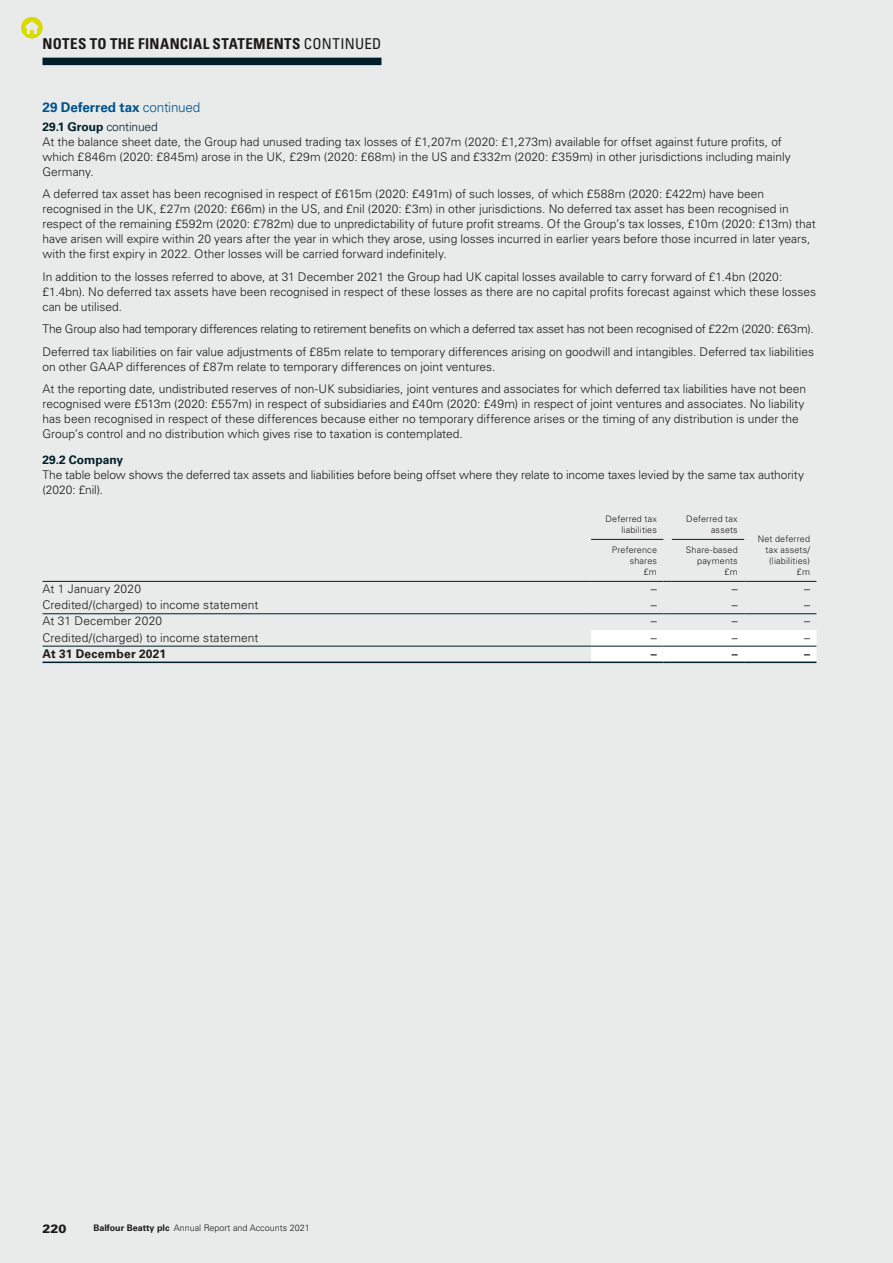
<style>
.page{position:relative;width:893px;height:1263px;background:#e9eaea}
.page>*{position:absolute;margin:0;border:0;box-sizing:border-box;transform-origin:0 0}
.t1{font:700 condensed 15px "Univers LT Pro";letter-spacing:.025em;color:#1c1b1a}
.t2{font:700 13.5px "Univers LT Pro 65";color:#00528c}
.t3{font:300 12px/15px "Univers LT Pro 45";color:#1c1b1a}
.t4{font:700 12px "Univers LT Pro 65";color:#001e29}
.t5{font:700 12px "Univers LT Pro 65";letter-spacing:.02em;color:#1c1b1a}
.t6{font:900 12px "Univers LT Pro 75";color:#1c1b1a}
.t7{font:300 9px/11.2px "Univers LT Pro 45";letter-spacing:.015em;color:#1c1b1a;text-align:right}
.s1{font-weight:400}
.s2{font-family:"Univers LT Pro 45";font-weight:300}
.s3{font-family:"Univers LT Pro 65";font-weight:700}
</style>
<div class="page">
<svg style="left:21px;top:17px;width:22px;height:21px"></svg>
<div style="left:43px;top:58px;width:338px;height:7px;background:#001e29"></div>
<hr style="left:43px;top:661px;width:548px;height:2px;background:#001e29">
<hr style="left:591px;top:613px;width:72px;height:1px;background:#001e29">
<hr style="left:672px;top:613px;width:72px;height:1px;background:#001e29">
<hr style="left:744px;top:613px;width:72px;height:1px;background:#001e29">
<hr style="left:43px;top:646px;width:548px;height:1px;background:#001e29">
<svg style="left:591px;top:630px;width:225px;height:33px;background:#f0f2f2"></svg>
<hr style="left:672px;top:646px;width:72px;height:1px;background:#001e29">
<hr style="left:744px;top:646px;width:72px;height:1px;background:#001e29">
<hr style="left:43px;top:613px;width:548px;height:1px;background:#001e29">
<hr style="left:591px;top:539px;width:72px;height:1px;background:#001e29">
<hr style="left:43px;top:581px;width:548px;height:1px;background:#001e29">
<hr style="left:672px;top:539px;width:72px;height:1px;background:#001e29">
<hr style="left:591px;top:646px;width:72px;height:1px;background:#001e29">
<hr style="left:591px;top:581px;width:72px;height:1px;background:#001e29">
<hr style="left:672px;top:581px;width:72px;height:1px;background:#001e29">
<hr style="left:744px;top:581px;width:72px;height:1px;background:#001e29">
<p class="t1" style="left:43px;top:35px;width:340px">NOTES TO THE FINANCIAL STATEMENTS <span class="s1">CONTINUED</span></p>
<p class="t2" style="left:43px;top:101px;width:159px">29 Deferred tax <span class="s2">continued</span></p>
<p class="t4" style="left:43px;top:121px;width:117px">29.1 Group <span class="s2">continued</span></p>
<p class="t3" style="left:43px;top:135px;width:750px">At the balance sheet date, the Group had unused trading tax losses of £1,207m (2020: £1,273m) available for offset against future profits, of which £846m (2020: £845m) arose in the UK, £29m (2020: £68m) in the US and £332m (2020: £359m) in other jurisdictions including mainly<br>Germany.</p>
<p class="t3" style="left:43px;top:187px;width:775px">A deferred tax asset has been recognised in respect of £615m (2020: £491m) of such losses, of which £588m (2020: £422m) have been recognised in the UK, £27m (2020: £66m) in the US, and £nil (2020: £3m) in other jurisdictions. No deferred tax asset has been recognised in respect of the remaining £592m (2020: £782m) due to unpredictability of future profit streams. Of the Group’s tax losses, £10m (2020: £13m) that have arisen will expire within 20 years after the year in which they arose, using losses incurred in earlier years before those incurred in later years, with the first expiry in 2022. Other losses will be carried forward indefinitely.</p>
<p class="t3" style="left:43px;top:270px;width:775px">In addition to the losses referred to above, at 31 December 2021 the Group had UK capital losses available to carry forward of £1.4bn (2020: £1.4bn). No deferred tax assets have been recognised in respect of these losses as there are no capital profits forecast against which these losses can be utilised.</p>
<p class="t3" style="left:43px;top:318px;width:773px;line-height:22.5px">The Group also had temporary differences relating to retirement benefits on which a deferred tax asset has not been recognised of £22m (2020: £63m).<br>Deferred tax liabilities on fair value adjustments of £85m relate to temporary differences arising on goodwill and intangibles. Deferred tax liabilities</p>
<p class="t3" style="left:43px;top:356px;width:765px;line-height:22.5px">on other GAAP differences of £87m relate to temporary differences on joint ventures.<br>At the reporting date, undistributed reserves of non-UK subsidiaries, joint ventures and associates for which deferred tax liabilities have not been</p>
<p class="t3" style="left:43px;top:397px;width:764px">recognised were £513m (2020: £557m) in respect of subsidiaries and £40m (2020: £49m) in respect of joint ventures and associates. No liability has been recognised in respect of these differences because either no temporary difference arises or the timing of any distribution is under the<br>Group’s control and no distribution which gives rise to taxation is contemplated.</p>
<p class="t4" style="left:43px;top:455px;width:82px">29.2 Company</p>
<p class="t3" style="left:43px;top:468px;width:763px">The table below shows the deferred tax assets and liabilities before being offset where they relate to income taxes levied by the same tax authority (2020: £nil).</p>
<p class="t7" style="left:605px;top:514px;width:53px">Deferred tax liabilities</p>
<p class="t7" style="left:686px;top:514px;width:53px">Deferred tax assets</p>
<p class="t7" style="left:758px;top:533px;width:54px">Net deferred tax assets/ (liabilities) £m</p>
<p class="t7" style="left:612px;top:545px;width:47px">Preference shares<br>£m</p>
<p class="t7" style="left:686px;top:545px;width:53px">Share-based payments £m</p>
<p class="t3" style="left:43px;top:582px;width:100px">At 1 January 2020</p>
<p class="t3" style="left:651px;top:582px;width:7px">–</p>
<p class="t3" style="left:732px;top:582px;width:7px">–</p>
<p class="t3" style="left:804px;top:582px;width:7px">–</p>
<p class="t3" style="left:43px;top:598px;width:218px">Credited/(charged) to income statement</p>
<p class="t3" style="left:651px;top:598px;width:7px">–</p>
<p class="t3" style="left:732px;top:598px;width:7px">–</p>
<p class="t3" style="left:804px;top:598px;width:7px">–</p>
<p class="t3" style="left:43px;top:615px;width:121px">At 31 December 2020</p>
<p class="t3" style="left:651px;top:615px;width:7px">–</p>
<p class="t3" style="left:732px;top:615px;width:7px">–</p>
<p class="t3" style="left:804px;top:615px;width:7px">–</p>
<p class="t3" style="left:43px;top:631px;width:218px">Credited/(charged) to income statement</p>
<p class="t3" style="left:651px;top:631px;width:7px">–</p>
<p class="t3" style="left:732px;top:631px;width:7px">–</p>
<p class="t3" style="left:804px;top:631px;width:7px">–</p>
<p class="t5" style="left:43px;top:649px;width:125px">At 31 December 2021</p>
<p class="t5" style="left:651px;top:649px;width:7px">–</p>
<p class="t5" style="left:732px;top:649px;width:7px">–</p>
<p class="t5" style="left:804px;top:649px;width:7px">–</p>
<p class="t6" style="left:43px;top:1223px;width:26px">220</p>
<p class="t7" style="left:93px;top:1222px;width:218px"><span class="s3">Balfour Beatty plc</span> Annual Report and Accounts 2021</p>
</div>
